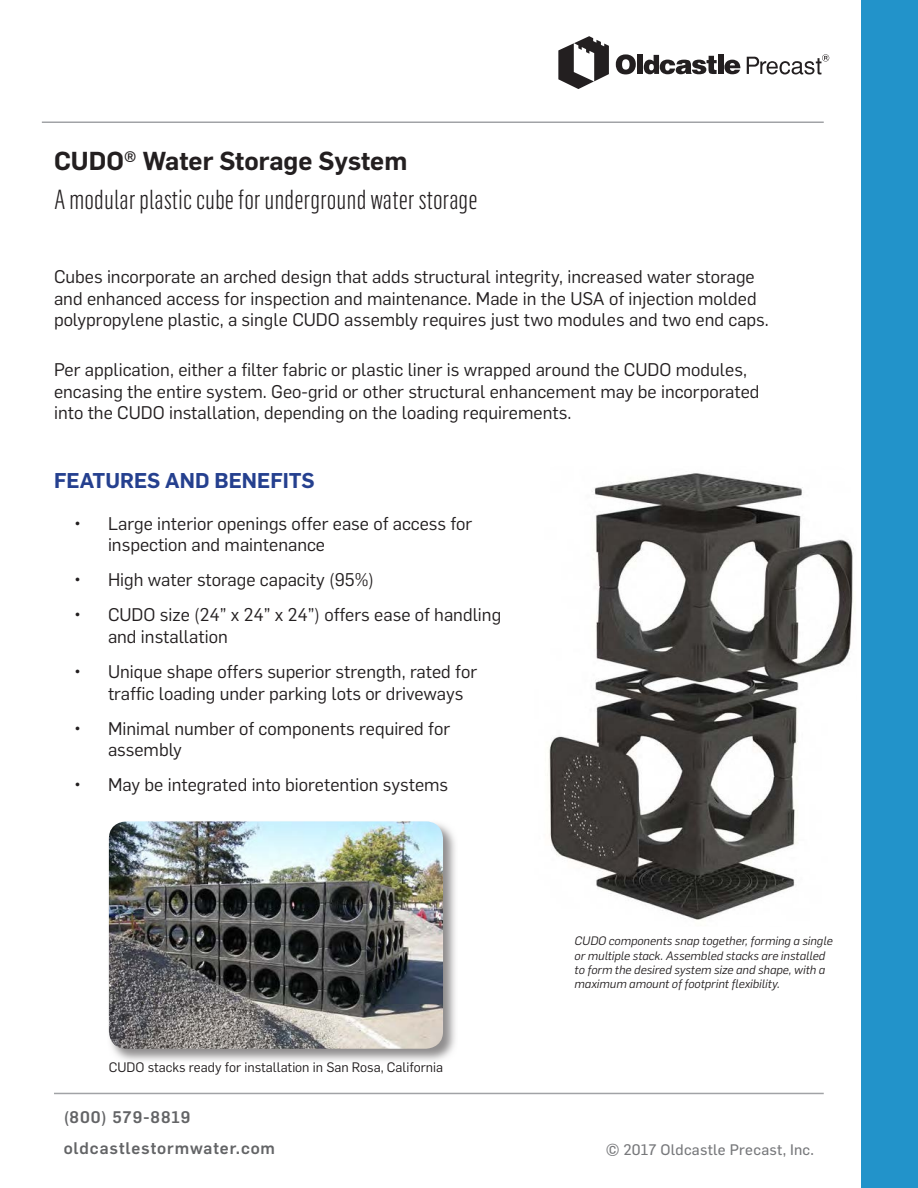
<style>
.page{position:relative;width:918px;height:1188px;background:#fff}
.page>*{position:absolute;margin:0;border:0;box-sizing:border-box;transform-origin:0 0}
.t1{font:300 27px "Flama Condensed";color:#231f20}
.t2{font:600 25.5px "Flama";color:#231f20}
.t3{font:600 21px "Flama";color:#25408f}
.t4{font:18px/21.6px "Flama";color:#231f20}
.t5{font:500 16.5px/30.6px "Flama";letter-spacing:.055em;color:#636466}
.t6{font:15px "Flama Basic";letter-spacing:.015em;color:#77787b}
.t7{font:13.5px "Flama";color:#231f20}
.t8{font:italic 12px/14.4px "Flama";color:#231f20}
.s1{font-family:"Flama Basic";font-weight:400}
</style>
<div class="page">
<div style="left:862px;top:0;width:56px;height:1188px;background:#2293ca"></div>
<hr style="left:54px;top:1093px;width:770px;height:1px;background:#a1a3a6">
<svg style="left:558px;top:36px;width:51px;height:53px"></svg>
<svg style="left:724px;top:60px;width:16px;height:14px"></svg>
<div style="left:718px;top:55px;width:5px;height:19px;background:#231f20"></div>
<svg style="left:644px;top:55px;width:73px;height:19px"></svg>
<div style="left:637px;top:55px;width:5px;height:19px;background:#231f20"></div>
<svg style="left:616px;top:54px;width:20px;height:20px"></svg>
<svg style="left:747px;top:54px;width:82px;height:21px"></svg>
<hr style="left:42px;top:122px;width:782px;height:1px;background:#a1a3a6">
<img style="left:108px;top:825px;width:348px;height:236px">
<img style="left:109px;top:821px;width:334px;height:228px">
<img style="left:547px;top:473px;width:307px;height:447px">
<h2 class="t2" style="left:54px;top:142px;width:355px">CUDO<span class="s1">®</span> Water Storage System</h2>
<h1 class="t1" style="left:54px;top:183px;width:425px">A modular plastic cube for underground water storage</h1>
<p class="t4" style="left:54px;top:265px;width:716px">Cubes incorporate an arched design that adds structural integrity, increased water storage and enhanced access for inspection and maintenance. Made in the USA of injection molded polypropylene plastic, a single CUDO assembly requires just two modules and two end caps.</p>
<p class="t4" style="left:54px;top:358px;width:707px">Per application, either a filter fabric or plastic liner is wrapped around the CUDO modules, encasing the entire system. Geo-grid or other structural enhancement may be incorporated into the CUDO installation, depending on the loading requirements.</p>
<p class="t3" style="left:54px;top:465px;width:262px">FEATURES AND BENEFITS</p>
<p class="t4" style="left:108px;top:511px;width:366px;text-indent:-34px">• Large interior openings offer ease of access for inspection and maintenance</p>
<p class="t4" style="left:74px;top:568px;width:301px">• High water storage capacity (95%)</p>
<p class="t4" style="left:108px;top:603px;width:395px;text-indent:-34px">• CUDO size (24” x 24” x 24”) offers ease of handling and installation</p>
<p class="t4" style="left:108px;top:660px;width:371px;text-indent:-34px">• Unique shape offers superior strength, rated for traffic loading under parking lots or driveways</p>
<p class="t4" style="left:108px;top:716px;width:344px;text-indent:-34px">• Minimal number of components required for assembly</p>
<p class="t4" style="left:74px;top:773px;width:376px">• May be integrated into bioretention systems</p>
<p class="t7" style="left:109px;top:1058px;width:336px">CUDO stacks ready for installation in San Rosa, California</p>
<p class="t5" style="left:64px;top:1101px;width:213px">(800) 579-8819 oldcastlestormwater.com</p>
<p class="t8" style="left:575px;top:933px;width:260px">CUDO components snap together, forming a single or multiple stack. Assembled stacks are installed to form the desired system size and shape, with a maximum amount of footprint flexibility.</p>
<p class="t6" style="left:606px;top:1139px;width:210px">© 2017 Oldcastle Precast, Inc.</p>
</div>
